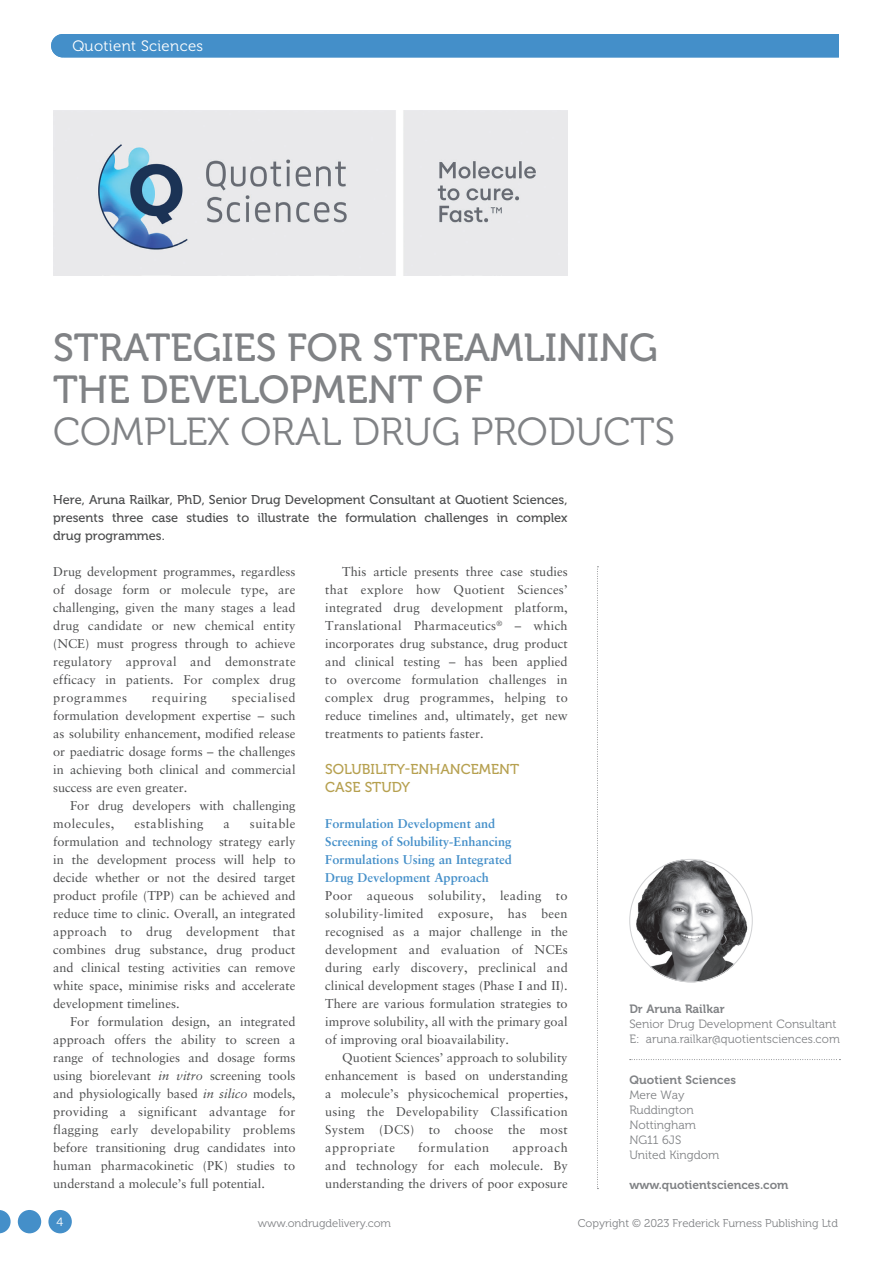
<style>
.page{position:relative;width:893px;height:1263px;background:#fff}
.page>*{position:absolute;margin:0;border:0;box-sizing:border-box;transform-origin:0 0}
.MF_Title{font:39px/42px "Museo 500";color:#808285}
.t1{font:15px "Museo 300";letter-spacing:.025em;color:#fff}
.MF_Xhead{font:14.25px/18px "Museo 500";color:#b6a04f}
.MF_body{font:12.75px/18px "Sabon LT Std";color:#4b4c4d;text-align:justify}
.MF_body_no_indent{font:12.75px/18px "Sabon LT Std";color:#4b4c4d;text-align:justify}
.MF_standfirst{font:12.75px/18px "Museo 500";color:#4b4c4d;text-align:justify}
.MF_subhead{font:700 12.75px/18px "Sabon LT Std";color:#448fc9}
.MF_body-2{font:12.75px "Sabon LT Std";letter-spacing:.035em;color:#4b4c4d}
.MF_body-3{font:12.75px "Sabon LT Std";letter-spacing:.04em;color:#4b4c4d}
.MF_body_no_indent-2{font:12.75px "Sabon LT Std";letter-spacing:.045em;color:#4b4c4d}
.MF_author_box_body{font:12px/15px "Museo 300";color:#808285}
.MF_author_box_body_B{font:12px "Museo 700";color:#808285}
.MF_author_box_body_U{font:12px "Museo 300";letter-spacing:.01em;color:#808285}
.t2{font:12px "Museo 300";color:#fff}
.t3{font:11.25px "Museo 300";color:#808285}
.s1{font-family:"Museo 300"}
.s2{font-style:italic}
.s3{font-family:"Museo 700"}
</style>
<div class="page">
<svg style="left:597px;top:566px;width:1px;height:623px"></svg>
<div style="left:51px;top:34px;width:788px;height:23px;background:#448fc9"></div>
<svg style="left:630px;top:1059px;width:210px;height:1px"></svg>
<img style="left:629px;top:859px;width:124px;height:123px;border-radius:62px">
<img style="left:53px;top:111px;width:514px;height:164px">
<div style="left:48px;top:1210px;width:24px;height:23px;background:#448fc9;border-radius:50%"></div>
<div style="left:18px;top:1210px;width:23px;height:23px;background:#448fc9;border-radius:50%"></div>
<svg style="left:0;top:1210px;width:11px;height:23px"></svg>
<p class="t1" style="left:72px;top:37px;width:132px">Quotient Sciences</p>
<p class="t1" style="left:72px;top:37px;width:103px">H&amp;T Presspart</p>
<p class="MF_Title" style="left:53px;top:327px;width:623px">STRATEGIES FOR STREAMLINING<br>THE DEVELOPMENT OF<br><span class="s1">COMPLEX ORAL DRUG PRODUCTS</span></p>
<p class="MF_standfirst" style="left:53px;top:491px;width:516px">Here, Aruna Railkar, PhD, Senior Drug Development Consultant at Quotient Sciences, presents three case studies to illustrate the formulation challenges in complex drug programmes.</p>
<p class="MF_body_no_indent" style="left:53px;top:562px;width:244px">Drug development programmes, regardless of dosage form or molecule type, are challenging, given the many stages a lead drug candidate or new chemical entity (NCE) must progress through to achieve regulatory approval and demonstrate efficacy in patients. For complex drug programmes</p>
<p class="MF_body_no_indent" style="left:53px;top:688px;width:244px;text-indent:179px">specialised formulation development expertise – such as solubility enhancement, modified release or paediatric dosage forms – the challenges in achieving both clinical and commercial success are even greater.</p>
<p class="MF_body" style="left:53px;top:796px;width:244px;text-indent:17px">For drug developers with challenging molecules,</p>
<p class="MF_body_no_indent-2" style="left:152px;top:690px;width:56px">requiring</p>
<p class="MF_body" style="left:53px;top:814px;width:244px;text-indent:197px">suitable formulation and technology strategy early in the development process will help to decide whether or not the desired target product profile (TPP) can be achieved and reduce time to clinic. Overall, an integrated approach to drug development that combines drug substance, drug product and clinical testing activities can remove white space, minimise risks and accelerate development timelines.</p>
<p class="MF_body" style="left:53px;top:1012px;width:244px;text-indent:17px">For formulation design, an integrated approach offers the ability to screen a range of technologies and dosage forms using biorelevant <span class="s2">in vitro</span> screening tools and physiologically based <span class="s2">in silico</span> models, providing a significant advantage for flagging early developability problems before transitioning drug candidates into human pharmacokinetic (PK) studies to understand a molecule’s full potential.</p>
<p class="MF_body-2" style="left:134px;top:816px;width:71px">establishing</p>
<p class="MF_body" style="left:224px;top:814px;width:8px">a</p>
<p class="MF_body" style="left:325px;top:562px;width:244px;text-indent:17px">This article presents three case studies that explore how Quotient Sciences’ integrated drug development platform, Translational Pharmaceutics<sup>®</sup> – which incorporates drug substance, drug product and clinical testing – has been applied to overcome formulation challenges in complex drug programmes, helping to reduce timelines and, ultimately, get new treatments to patients faster.</p>
<p class="MF_Xhead" style="left:325px;top:760px;width:195px">SOLUBILITY-ENHANCEMENT<br>CASE STUDY</p>
<p class="MF_subhead" style="left:325px;top:814px;width:188px">Formulation Development and<br>Screening of Solubility-Enhancing<br>Formulations Using an Integrated<br>Drug Development Approach</p>
<p class="MF_body_no_indent" style="left:325px;top:886px;width:244px">Poor aqueous solubility, leading to solubility-limited exposure, has been recognised as a major challenge in the development and evaluation of NCEs during early discovery, preclinical and clinical development stages (Phase I and II).<br>There are various formulation strategies to improve solubility, all with the primary goal of improving oral bioavailability.</p>
<p class="MF_body" style="left:325px;top:1048px;width:244px;text-indent:17px">Quotient Sciences’ approach to solubility enhancement is based on understanding a molecule’s physicochemical properties, using the Developability Classification System (DCS) to choose the most appropriate</p>
<p class="MF_body" style="left:325px;top:1138px;width:244px;text-indent:187px">approach and technology for each molecule. By understanding the drivers of poor exposure</p>
<p class="MF_body-3" style="left:418px;top:1140px;width:73px">formulation</p>
<p class="MF_author_box_body" style="left:629px;top:1002px;width:209px"><span class="s3">Dr Aruna Railkar<br></span>Senior Drug Development Consultant</p>
<p class="MF_author_box_body_U" style="left:629px;top:1032px;width:212px">E: aruna.railkar@quotientsciences.com</p>
<p class="MF_author_box_body_B" style="left:629px;top:1073px;width:108px">Quotient Sciences</p>
<p class="MF_author_box_body" style="left:629px;top:1087px;width:57px">Mere Way</p>
<p class="MF_author_box_body" style="left:629px;top:1102px;width:66px">Ruddington</p>
<p class="MF_author_box_body" style="left:629px;top:1117px;width:68px">Nottingham</p>
<p class="MF_author_box_body" style="left:629px;top:1132px;width:53px">NG11 6JS</p>
<p class="MF_author_box_body" style="left:629px;top:1147px;width:92px">United Kingdom</p>
<p class="MF_author_box_body_B" style="left:629px;top:1178px;width:161px">www.quotientsciences.com</p>
<p class="t2" style="left:57px;top:1215px;width:8px">4</p>
<p class="t3" style="left:258px;top:1217px;width:135px">www.ondrugdelivery.com</p>
<p class="t3" style="left:578px;top:1217px;width:262px">Copyright © 2023 Frederick Furness Publishing Ltd</p>
</div>
